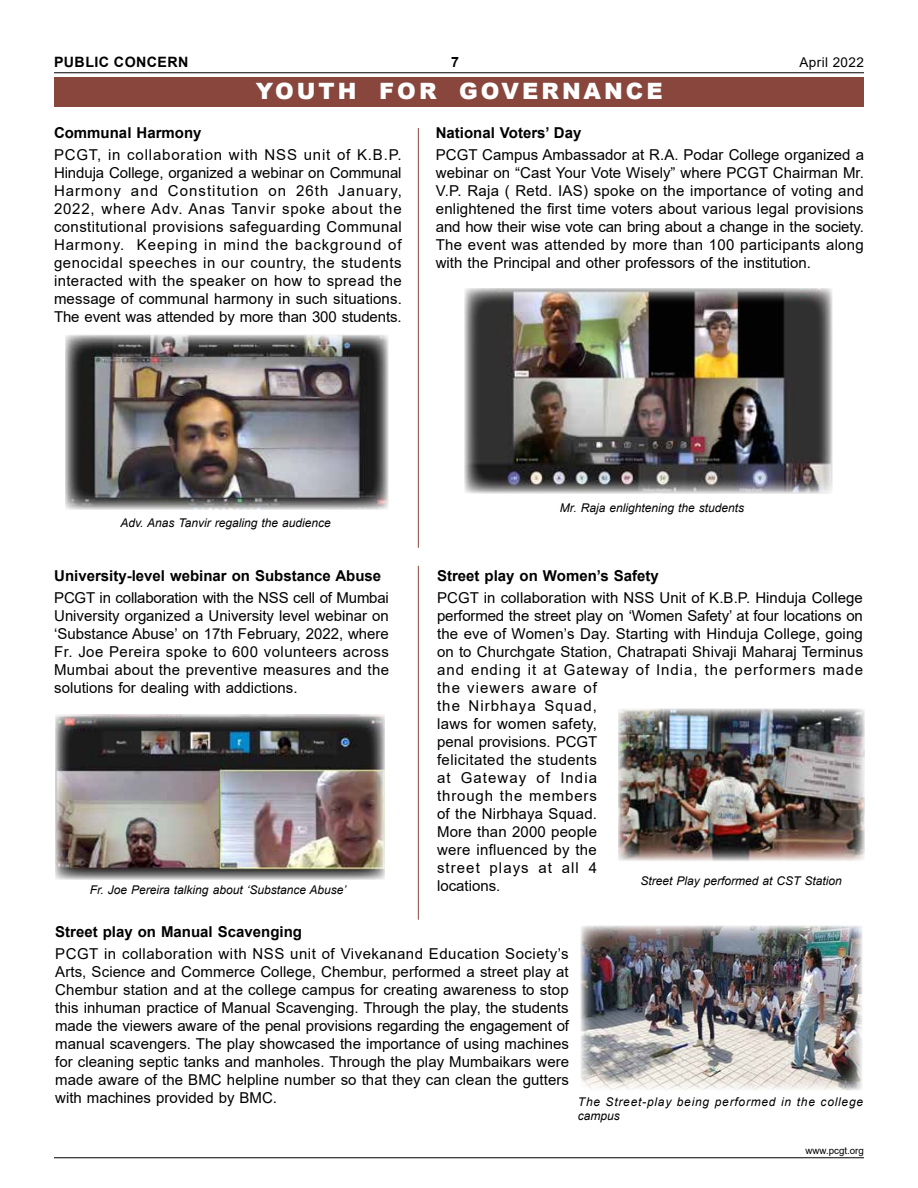
<style>
.page{position:relative;width:918px;height:1188px;background:#fff}
.page>*{position:absolute;margin:0;border:0;box-sizing:border-box;transform-origin:0 0}
.t1{font:900 22.5px "Arial";letter-spacing:.135em;color:#fff}
.t2{font:15px/18px "Arial";letter-spacing:.005em;color:#000;text-align:justify}
.t3{font:700 15px "Arial";color:#000}
.t4{font:700 14.25px "Arial";letter-spacing:.03em;color:#000}
.t5{font:13.5px "Arial";letter-spacing:.03em;color:#000}
.t6{font:italic 12px "Arial";color:#000}
.t7{font:italic 12px/14.4px "Arial";letter-spacing:.065em;color:#000}
.t8{font:9.75px "Arial";color:#000}
</style>
<div class="page">
<hr style="left:54px;top:72px;width:810px;height:1px;background:#000">
<div style="left:54px;top:77px;width:810px;height:30px;background:#88463d"></div>
<hr style="left:54px;top:1157px;width:810px;height:1px;background:#000">
<img style="left:65px;top:335px;width:323px;height:175px">
<img style="left:464px;top:288px;width:368px;height:205px">
<img style="left:55px;top:714px;width:330px;height:165px">
<img style="left:618px;top:709px;width:246px;height:152px">
<img style="left:581px;top:926px;width:282px;height:164px">
<hr style="left:418px;top:128px;width:1px;height:420px;background:#88463d">
<hr style="left:418px;top:566px;width:1px;height:354px;background:#88463d">
<p class="t4" style="left:54px;top:52px;width:136px">PUBLIC CONCERN</p>
<p class="t4" style="left:451px;top:52px;width:9px">7</p>
<p class="t5" style="left:800px;top:53px;width:66px">April 2022</p>
<h1 class="t1" style="left:256px;top:74px;width:408px">YOUTH FOR GOVERNANCE</h1>
<p class="t3" style="left:54px;top:122px;width:149px">Communal Harmony</p>
<p class="t2" style="left:54px;top:146px;width:349px">PCGT, in collaboration with NSS unit of K.B.P.<br>Hinduja College, organized a webinar on Communal Harmony and Constitution on 26th January, 2022, where Adv. Anas Tanvir spoke about the constitutional provisions safeguarding Communal Harmony. Keeping in mind the background of genocidal speeches in our country, the students interacted with the speaker on how to spread the message of communal harmony in such situations.<br>The event was attended by more than 300 students.</p>
<p class="t3" style="left:436px;top:122px;width:147px">National Voters’ Day</p>
<p class="t2" style="left:436px;top:146px;width:430px">PCGT Campus Ambassador at R.A. Podar College organized a webinar on “Cast Your Vote Wisely” where PCGT Chairman Mr.<br>V.P. Raja ( Retd. IAS) spoke on the importance of voting and enlightened the first time voters about various legal provisions and how their wise vote can bring about a change in the society.<br>The event was attended by more than 100 participants along with the Principal and other professors of the institution.</p>
<p class="t6" style="left:120px;top:515px;width:212px">Adv. Anas Tanvir regaling the audience</p>
<p class="t3" style="left:54px;top:565px;width:329px">University-level webinar on Substance Abuse</p>
<p class="t2" style="left:54px;top:589px;width:336px">PCGT in collaboration with the NSS cell of Mumbai University organized a University level webinar on ‘Substance Abuse’ on 17th February, 2022, where Fr. Joe Pereira spoke to 600 volunteers across Mumbai about the preventive measures and the solutions for dealing with addictions.</p>
<p class="t6" style="left:90px;top:882px;width:258px">Fr. Joe Pereira talking about ‘Substance Abuse’</p>
<p class="t6" style="left:560px;top:500px;width:186px">Mr. Raja enlightening the students</p>
<p class="t3" style="left:437px;top:565px;width:223px">Street play on Women’s Safety</p>
<p class="t2" style="left:437px;top:589px;width:428px;text-align:left">PCGT in collaboration with NSS Unit of K.B.P. Hinduja College performed the street play on ‘Women Safety’ at four locations on the eve of Women’s Day. Starting with Hinduja College, going on to Churchgate Station, Chatrapati Shivaji Maharaj Terminus and ending it at Gateway of India, the performers made the viewers aware of<br>the Nirbhaya Squad,<br>laws for women safety,<br>penal provisions. PCGT<br>felicitated the students<br>at Gateway of India<br>through the members<br>of the Nirbhaya Squad.<br>More than 2000 people<br>were influenced by the<br>street plays at all 4<br>locations.</p>
<p class="t6" style="left:640px;top:873px;width:203px">Street Play performed at CST Station</p>
<p class="t3" style="left:55px;top:921px;width:248px">Street play on Manual Scavenging</p>
<p class="t2" style="left:55px;top:945px;width:515px">PCGT in collaboration with NSS unit of Vivekanand Education Society’s Arts, Science and Commerce College, Chembur, performed a street play at Chembur station and at the college campus for creating awareness to stop this inhuman practice of Manual Scavenging. Through the play, the students made the viewers aware of the penal provisions regarding the engagement of manual scavengers. The play showcased the importance of using machines for cleaning septic tanks and manholes. Through the play Mumbaikars were made aware of the BMC helpline number so that they can clean the gutters with machines provided by BMC.</p>
<p class="t7" style="left:578px;top:1094px;width:287px">The Street-play being performed in the college campus</p>
<p class="t8" style="left:805px;top:1144px;width:60px">www.pcgt.org</p>
</div>
